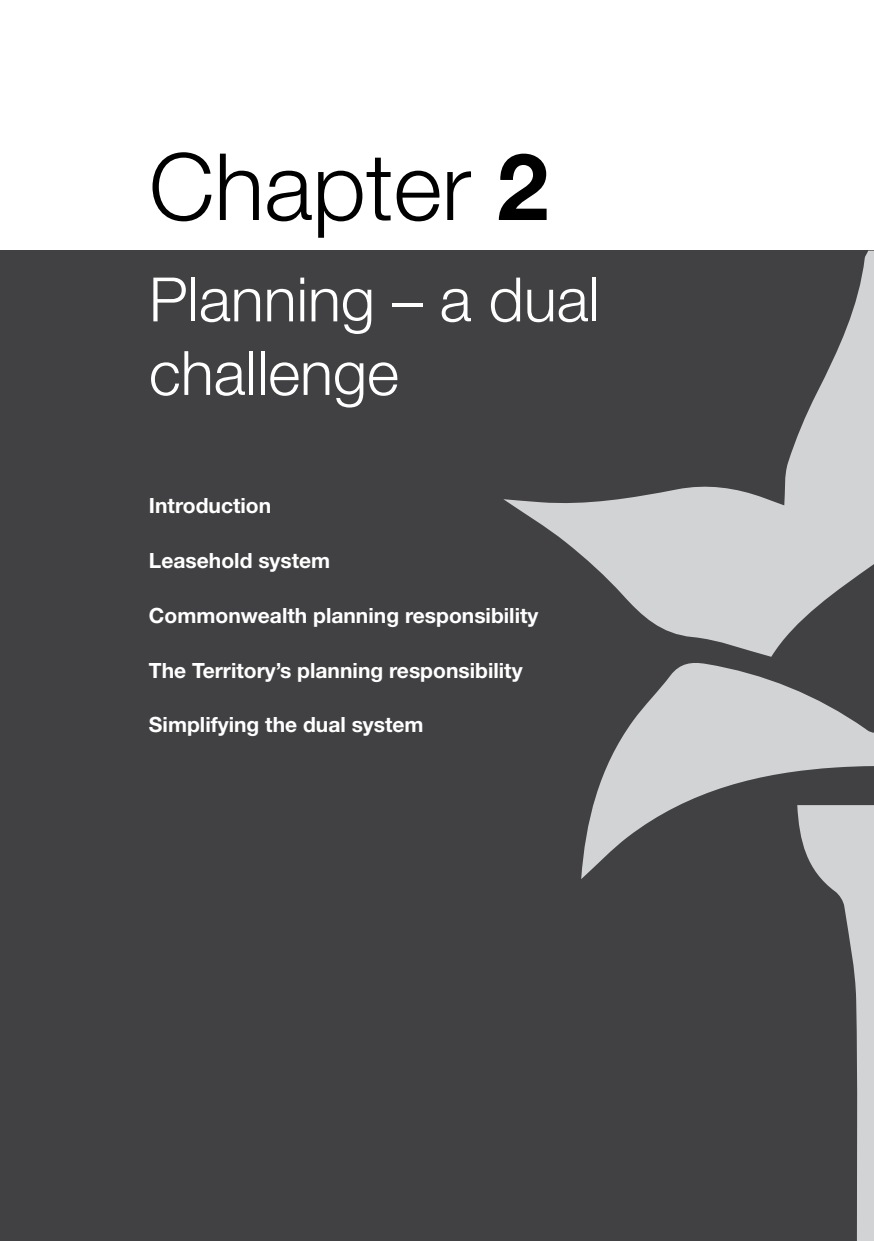
<style>
.page{position:relative;width:874px;height:1241px;background:#fff}
.page>*{position:absolute;margin:0;border:0;box-sizing:border-box;transform-origin:0 0}
.t1{font:300 92.92px "Helvetica Neue";color:#000}
.t2{font:300 61.25px/73.5px "Helvetica Neue";color:#fff}
.t3{font:700 21px "Helvetica Neue";color:#fff}
.s1{font-weight:700}
</style>
<div class="page">
<hr style="left:873px;top:805px;width:1px;height:435px;background:#d1d3d4">
<div style="left:0;top:251px;width:873px;height:989px;background:#414042"></div>
<svg style="left:503px;top:250px;width:370px;height:406px"></svg>
<svg style="left:581px;top:663px;width:292px;height:216px"></svg>
<svg style="left:796px;top:805px;width:77px;height:435px"></svg>
<h1 class="t1" style="left:149px;top:130px;width:401px">Chapter <span class="s1">2</span></h1>
<h2 class="t2" style="left:149px;top:261px;width:452px">Planning – a dual challenge</h2>
<p class="t3" style="left:149px;top:492px;width:124px">Introduction</p>
<p class="t3" style="left:149px;top:547px;width:183px">Leasehold system</p>
<p class="t3" style="left:149px;top:602px;width:391px">Commonwealth planning responsibility</p>
<p class="t3" style="left:149px;top:657px;width:375px">The Territory’s planning responsibility</p>
<p class="t3" style="left:149px;top:711px;width:276px">Simplifying the dual system</p>
</div>
